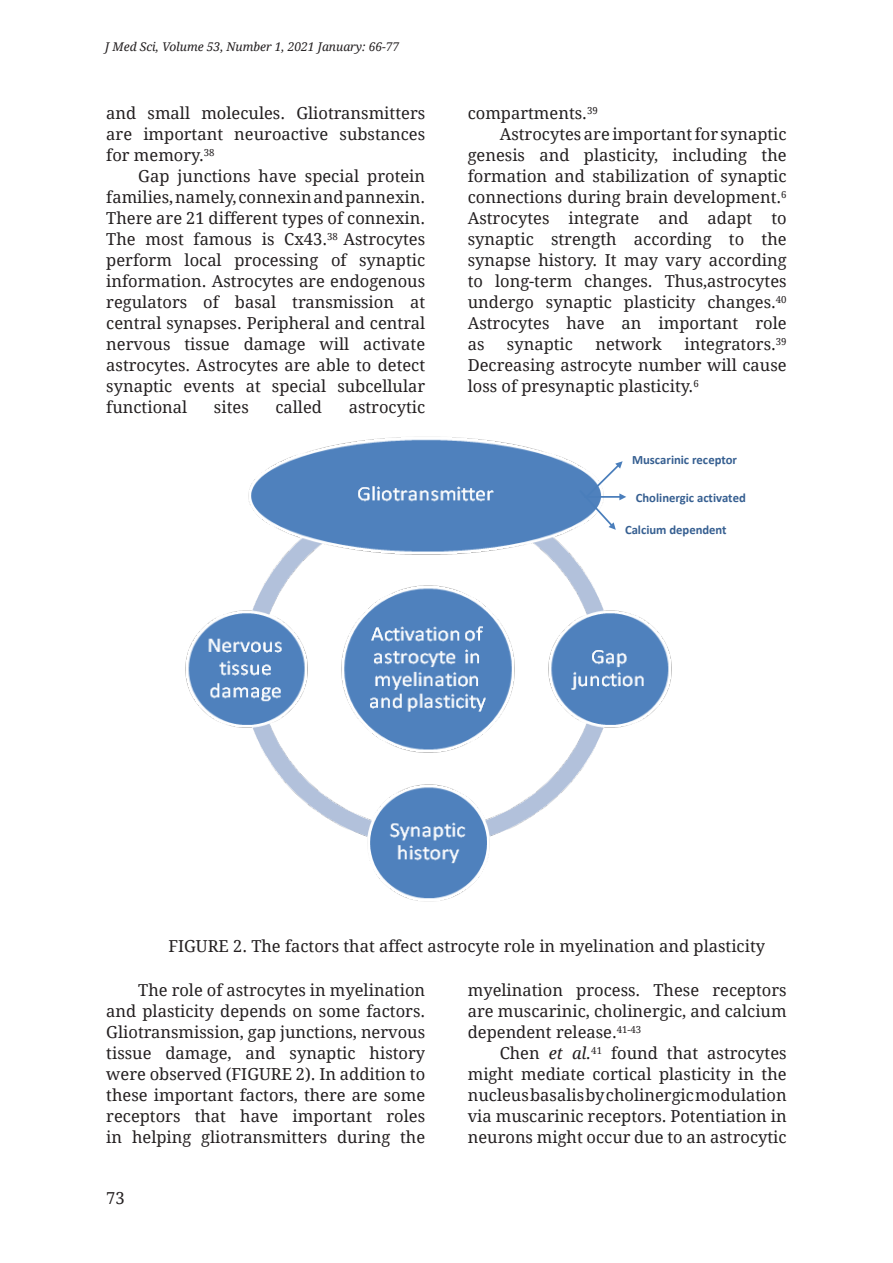
<style>
.page{position:relative;width:893px;height:1263px;background:#fff}
.page>*{position:absolute;margin:0;border:0;box-sizing:border-box;transform-origin:0 0}
.t1{font:16.5px/21px "Droid Serif";color:#231f20;text-align:justify}
.t2{font:700 12.75px "Calibri";letter-spacing:-.005em;color:#365f91}
.t3{font:italic 12px "Droid Serif";color:#231f20}
.s1{font-style:italic}
</style>
<div class="page">
<img style="left:185px;top:437px;width:487px;height:464px">
<svg style="left:579px;top:461px;width:47px;height:69px"></svg>
<div style="left:627px;top:485px;width:137px;height:33px;background:#fff"></div>
<div style="left:617px;top:518px;width:136px;height:32px;background:#fff"></div>
<div style="left:624px;top:448px;width:136px;height:32px;background:#fff"></div>
<p class="t3" style="left:105px;top:40px;width:296px">J Med Sci, Volume 53, Number 1, 2021 January: 66-77</p>
<p class="t1" style="left:106px;top:103px;width:320px">and small molecules. Gliotransmitters are important neuroactive substances for memory.<sup>38</sup></p>
<p class="t1" style="left:106px;top:166px;width:320px;text-indent:32px">Gap junctions have special protein families, namely, connexin and pannexin.<br>There are 21 different types of connexin.<br>The most famous is Cx43.<sup>38</sup> Astrocytes perform local processing of synaptic information. Astrocytes are endogenous regulators of basal transmission at central synapses. Peripheral and central nervous tissue damage will activate astrocytes. Astrocytes are able to detect synaptic events at special subcellular functional</p>
<p class="t1" style="left:214px;top:397px;width:36px">sites</p>
<p class="t1" style="left:275px;top:397px;width:48px">called</p>
<p class="t1" style="left:349px;top:397px;width:78px">astrocytic</p>
<p class="t1" style="left:468px;top:103px;width:132px">compartments.<sup>39</sup></p>
<p class="t1" style="left:468px;top:124px;width:320px;text-indent:32px">Astrocytes are important for synaptic genesis and plasticity, including the formation and stabilization of synaptic connections during brain development.<sup>6<br></sup>Astrocytes integrate and adapt to synaptic strength according to the synapse history. It may vary according to long-term changes. Thus,astrocytes undergo synaptic plasticity changes.<sup>40<br></sup>Astrocytes have an important role as</p>
<p class="t1" style="left:468px;top:334px;width:320px;text-indent:217px">integrators.<sup>39<br></sup>Decreasing astrocyte number will cause loss of presynaptic plasticity.<sup>6</sup></p>
<p class="t1" style="left:507px;top:334px;width:68px">synaptic</p>
<p class="t1" style="left:595px;top:334px;width:68px">network</p>
<p class="t2" style="left:632px;top:452px;width:107px">Muscarinic receptor</p>
<p class="t2" style="left:636px;top:489px;width:112px">Cholinergic activated</p>
<p class="t2" style="left:625px;top:521px;width:103px">Calcium dependent</p>
<p class="t1" style="left:168px;top:936px;width:598px">FIGURE 2. The factors that affect astrocyte role in myelination and plasticity</p>
<p class="t1" style="left:106px;top:980px;width:320px;text-indent:32px">The role of astrocytes in myelination and plasticity depends on some factors.<br>Gliotransmission, gap junctions, nervous tissue damage, and synaptic history were observed (FIGURE 2). In addition to these important factors, there are some receptors that have important roles in helping gliotransmitters during the</p>
<p class="t1" style="left:468px;top:980px;width:320px">myelination process. These receptors are muscarinic, cholinergic, and calcium dependent release.<sup>41-43</sup></p>
<p class="t1" style="left:468px;top:1043px;width:320px;text-indent:32px">Chen <span class="s1">et al.</span><sup>41</sup> found that astrocytes might mediate cortical plasticity in the nucleus basalis by cholinergic modulation via muscarinic receptors. Potentiation in neurons might occur due to an astrocytic</p>
<p class="t1" style="left:106px;top:1187px;width:20px">73</p>
</div>
